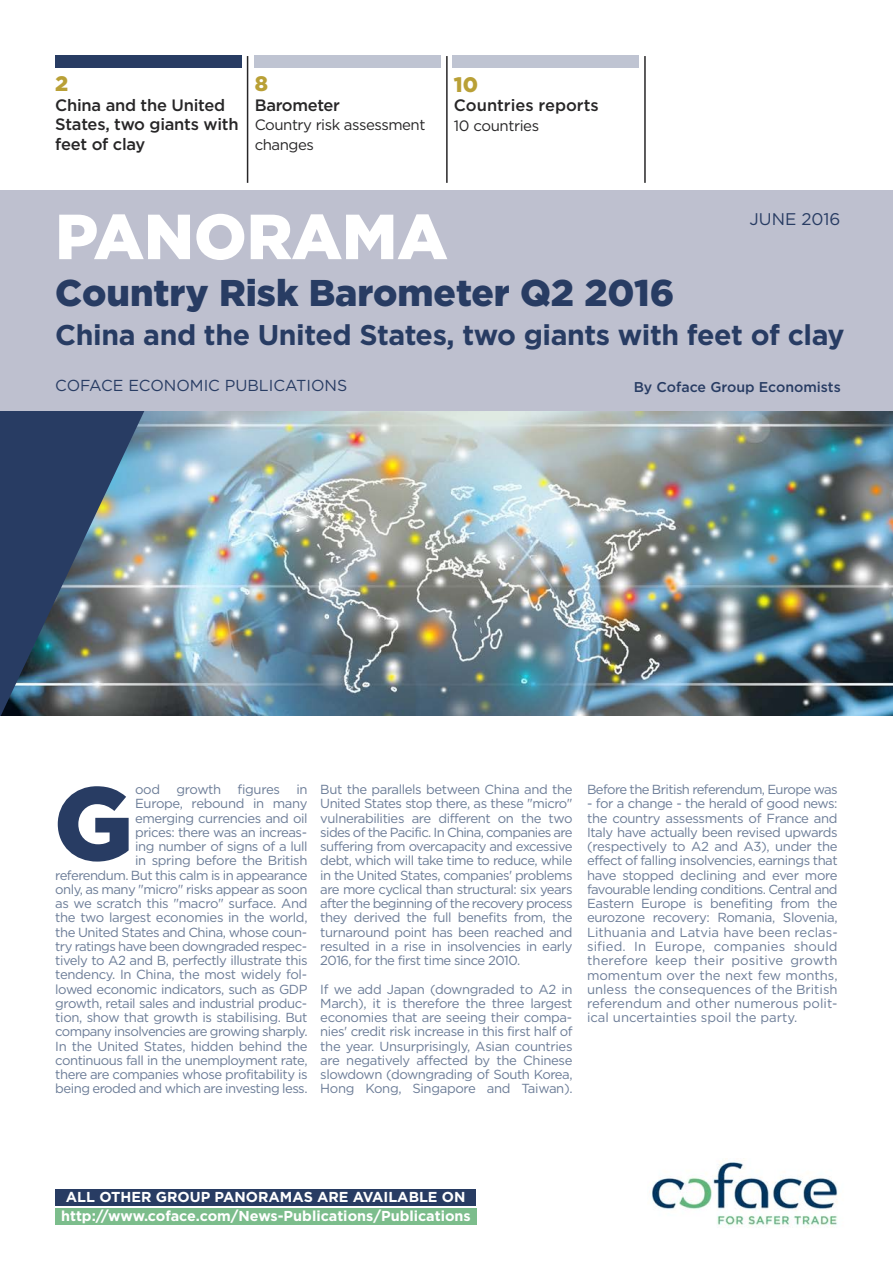
<style>
.page{position:relative;width:893px;height:1263px;background:#fff}
.page>*{position:absolute;margin:0;border:0;box-sizing:border-box;transform-origin:0 0}
.t1{font:900 103.5px "Gotham";color:#283c63}
.t2{font:900 63.6px "Gotham";color:#fff}
.t3{font:900 37.2px "Gotham";color:#283c63}
.t4{font:700 28.5px "Gotham";letter-spacing:-.015em;color:#283c63}
.t5{font:900 21px "Gotham";color:#b9a036}
.t6{font:16.95px "Gotham";color:#283c63}
.t7{font:500 16.5px/19.5px "Gotham";letter-spacing:-.015em;color:#272627}
.t8{font:15.9px "Gotham";color:#283c63}
.t9{font:15px/19.5px "Gotham";letter-spacing:-.03em;color:#272627}
.t10{font:700 14.4px/19.6px "Gotham";color:#fff;text-align:center}
.t11{font:500 14.25px "Gotham";color:#283c63}
.t12{font:13.2px/14.2px "Gotham";letter-spacing:-.035em;color:#6b7c97;text-align:justify}
</style>
<div class="page">
<img style="left:145px;top:411px;width:748px;height:305px">
<img style="left:0;top:411px;width:145px;height:305px">
<div style="left:0;top:190px;width:893px;height:221px;background:#bec0cf"></div>
<div style="left:55px;top:55px;width:186px;height:13px;background:#283c63"></div>
<div style="left:254px;top:55px;width:186px;height:13px;background:#bfc4d2"></div>
<div style="left:453px;top:55px;width:186px;height:13px;background:#bfc4d2"></div>
<img style="left:651px;top:1162px;width:187px;height:66px">
<hr style="left:247px;top:56px;width:1px;height:127px;background:#272627">
<hr style="left:446px;top:56px;width:2px;height:127px;background:#272627">
<hr style="left:644px;top:56px;width:2px;height:127px;background:#272627">
<div style="left:55px;top:1189px;width:421px;height:16px;background:#283c63"></div>
<div style="left:55px;top:1209px;width:422px;height:16px;background:#7cbd8c"></div>
<h3 class="t5" style="left:55px;top:72px;width:15px">2</h3>
<p class="t7" style="left:55px;top:95px;width:185px">China and the United<br>States, two giants with feet of clay</p>
<h3 class="t5" style="left:255px;top:72px;width:15px">8</h3>
<p class="t7" style="left:255px;top:95px;width:87px">Barometer</p>
<p class="t9" style="left:255px;top:115px;width:172px">Country risk assessment changes</p>
<h3 class="t5" style="left:454px;top:72px;width:26px">10</h3>
<p class="t7" style="left:454px;top:96px;width:146px">Countries reports</p>
<p class="t9" style="left:454px;top:116px;width:87px">10 countries</p>
<h2 class="t2" style="left:55px;top:200px;width:394px">PANORAMA</h2>
<h3 class="t3" style="left:55px;top:271px;width:621px">Country Risk Barometer Q2 2016</h3>
<p class="t6" style="left:750px;top:209px;width:92px">JUNE 2016</p>
<h3 class="t4" style="left:55px;top:318px;width:791px">China and the United States, two giants with feet of clay</h3>
<p class="t8" style="left:55px;top:376px;width:294px">COFACE ECONOMIC PUBLICATIONS</p>
<p class="t11" style="left:634px;top:379px;width:208px">By Coface Group Economists</p>
<p class="t12" style="left:55px;top:782px;width:254px;text-align:right">ood growth figures in<br>Europe, rebound in many<br>emerging currencies and oil<br>prices: there was an increas-<br>ing number of signs of a lull<br>in spring before the British<br>referendum. But this calm is in appearance only, as many "micro" risks appear as soon as we scratch this "macro" surface. And the two largest economies in the world, the United States and China, whose coun&shy;try ratings have been downgraded respec&shy;tively to A2 and B, perfectly illustrate this tendency. In China, the most widely fol&shy;lowed economic indicators, such as GDP growth, retail sales and industrial produc&shy;tion, show that growth is stabilising. But company insolvencies are growing sharply.<br>In the United States, hidden behind the continuous fall in the unemployment rate, there are companies whose profitability is being eroded and which are investing less.</p>
<h1 class="t1" style="left:54px;top:764px;width:81px">G</h1>
<p class="t12" style="left:320px;top:782px;width:254px">But the parallels between China and the United States stop there, as these "micro" vulnerabilities are different on the two sides of the Pacific. In China, companies are suffering from overcapacity and excessive debt, which will take time to reduce, while in the United States, companies' problems are more cyclical than structural: six years after the beginning of the recovery process they derived the full benefits from, the turnaround point has been reached and resulted in a rise in insolvencies in early 2016, for the first time since 2010.</p>
<p class="t12" style="left:320px;top:982px;width:254px">If we add Japan (downgraded to A2 in March), it is therefore the three largest economies that are seeing their compa&shy;nies' credit risk increase in this first half of the year. Unsurprisingly, Asian countries are negatively affected by the Chinese slowdown (downgrading of South Korea, Hong Kong, Singapore and Taiwan).</p>
<p class="t12" style="left:587px;top:782px;width:252px">Before the British referendum, Europe was</p>
<p class="t12" style="left:587px;top:797px;width:252px">- for a change - the herald of good news: the country assessments of France and Italy have actually been revised upwards (respectively to A2 and A3), under the effect of falling insolvencies, earnings that have stopped declining and ever more favourable lending conditions. Central and Eastern Europe is benefiting from the eurozone recovery: Romania, Slovenia, Lithuania and Latvia have been reclas&shy;sified. In Europe, companies should therefore keep their positive growth momentum over the next few months, unless the consequences of the British referendum and other numerous polit&shy;ical uncertainties spoil the party.</p>
<p class="t10" style="left:61px;top:1187px;width:411px">ALL OTHER GROUP PANORAMAS ARE AVAILABLE ON http://www.coface.com/News-Publications/Publications</p>
</div>
